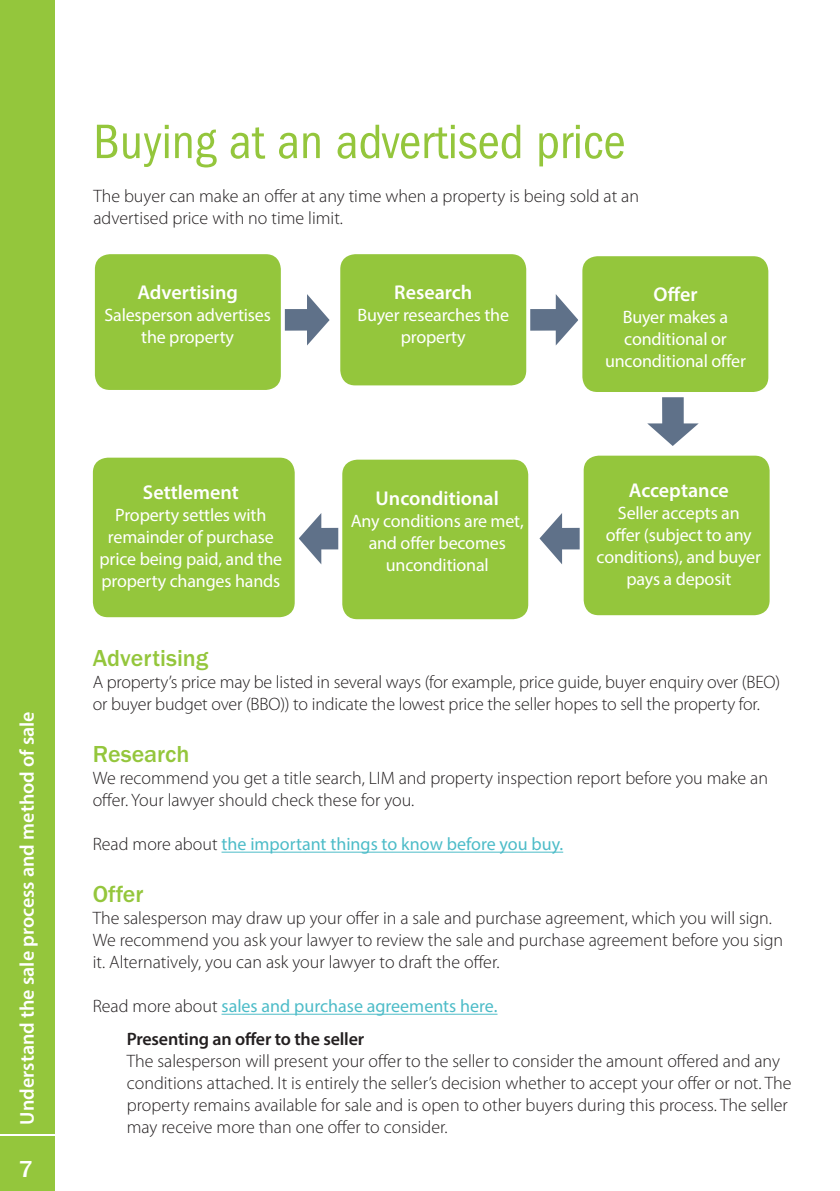
<style>
.page{position:relative;width:840px;height:1191px;background:#fff}
.page>*{position:absolute;margin:0;border:0;box-sizing:border-box;transform-origin:0 0}
.Heading_1{font:condensed 50px "ITC Franklin Gothic Std";color:#94c63c}
.Sub_head_01{font:500 24px "ITC Franklin Gothic Std";color:#94c63c}
.t1{font:500 24px "ITC Franklin Gothic Std";color:#fff}
.DIagram_Text{font:600 20px "Myriad Pro";color:#fff}
.Body_text{font:300 18px/22px "Myriad Pro";color:#231f20}
.DIagram_Text-2{font:18px/22px "Myriad Pro";letter-spacing:-.01em;color:#fff;text-align:center}
.Body_text-2{font:18px "Myriad Pro";color:#4dbcc8}
.Sub_Head_2{font:600 18px "Myriad Pro";letter-spacing:-.01em;color:#231f20}
.s1{font-weight:300;color:#231f20}
</style>
<div class="page">
<div style="left:0;top:1135px;width:55px;height:56px;background:#94c63c"></div>
<div style="left:0;top:0;width:55px;height:1133px;background:#94c63c"></div>
<svg style="left:539px;top:513px;width:40px;height:51px"></svg>
<svg style="left:299px;top:513px;width:39px;height:51px"></svg>
<svg style="left:285px;top:294px;width:44px;height:51px"></svg>
<svg style="left:530px;top:294px;width:48px;height:51px"></svg>
<svg style="left:647px;top:397px;width:51px;height:49px"></svg>
<div style="left:93px;top:252px;width:190px;height:140px;background:#94c63c;border-radius:17px"></div>
<div style="left:91px;top:250px;width:194px;height:144px;border:4px solid #fff;border-radius:17px"></div>
<div style="left:91px;top:455px;width:205px;height:164px;background:#94c63c;border-radius:17px"></div>
<div style="left:89px;top:453px;width:209px;height:168px;border:4px solid #fff;border-radius:17px"></div>
<div style="left:338px;top:252px;width:190px;height:135px;background:#94c63c;border-radius:17px"></div>
<div style="left:336px;top:250px;width:194px;height:139px;border:4px solid #fff;border-radius:17px"></div>
<div style="left:340px;top:457px;width:190px;height:164px;background:#94c63c;border-radius:17px"></div>
<div style="left:338px;top:455px;width:194px;height:168px;border:4px solid #fff;border-radius:17px"></div>
<div style="left:580px;top:254px;width:189px;height:140px;background:#94c63c;border-radius:17px"></div>
<div style="left:578px;top:252px;width:193px;height:144px;border:4px solid #fff;border-radius:17px"></div>
<div style="left:581px;top:453px;width:190px;height:164px;background:#94c63c;border-radius:17px"></div>
<div style="left:579px;top:451px;width:194px;height:168px;border:4px solid #fff;border-radius:17px"></div>
<hr style="left:221px;top:851px;width:342px;height:1px;background:#4dbcc8">
<hr style="left:221px;top:1013px;width:276px;height:1px;background:#4dbcc8">
<p class="DIagram_Text" style="left:14px;top:1124px;width:415px;rotate:-90deg">Understand the sale process and method of sale</p>
<h2 class="t1" style="left:19px;top:1155px;width:16px">7</h2>
<p class="Heading_1" style="left:93px;top:113px;width:533px">Buying at an advertised price</p>
<p class="Body_text" style="left:93px;top:185px;width:547px">The buyer can make an offer at any time when a property is being sold at an advertised price with no time limit.</p>
<p class="DIagram_Text" style="left:137px;top:279px;width:102px">Advertising</p>
<p class="DIagram_Text-2" style="left:104px;top:303px;width:168px">Salesperson advertises the property</p>
<p class="DIagram_Text" style="left:143px;top:479px;width:97px">Settlement</p>
<p class="DIagram_Text-2" style="left:99px;top:503px;width:184px">Property settles with remainder of purchase price being paid, and the property changes hands</p>
<p class="DIagram_Text" style="left:394px;top:279px;width:79px">Research</p>
<p class="DIagram_Text-2" style="left:357px;top:303px;width:153px">Buyer researches the property</p>
<p class="DIagram_Text" style="left:375px;top:485px;width:125px">Unconditional</p>
<p class="DIagram_Text-2" style="left:350px;top:509px;width:174px">Any conditions are met, and offer becomes unconditional</p>
<p class="DIagram_Text" style="left:653px;top:281px;width:45px">Offer</p>
<p class="DIagram_Text-2" style="left:604px;top:305px;width:142px">Buyer makes a conditional or unconditional offer</p>
<p class="DIagram_Text" style="left:628px;top:477px;width:101px">Acceptance</p>
<p class="DIagram_Text-2" style="left:596px;top:501px;width:166px">Seller accepts an<br>offer (subject to any conditions), and buyer pays a deposit</p>
<p class="Sub_head_01" style="left:93px;top:645px;width:117px">Advertising</p>
<p class="Body_text" style="left:93px;top:671px;width:688px">A property’s price may be listed in several ways (for example, price guide, buyer enquiry over (BEO) or buyer budget over (BBO)) to indicate the lowest price the seller hopes to sell the property for.</p>
<p class="Sub_head_01" style="left:93px;top:741px;width:98px">Research</p>
<p class="Body_text" style="left:93px;top:767px;width:676px">We recommend you get a title search, LIM and property inspection report before you make an offer. Your lawyer should check these for you.</p>
<p class="Body_text-2" style="left:93px;top:833px;width:471px"><span class="s1">Read more about</span> the important things to know before you buy.</p>
<p class="Sub_head_01" style="left:93px;top:881px;width:52px">Offer</p>
<p class="Body_text" style="left:93px;top:907px;width:691px">The salesperson may draw up your offer in a sale and purchase agreement, which you will sign.<br>We recommend you ask your lawyer to review the sale and purchase agreement before you sign it. Alternatively, you can ask your lawyer to draft the offer.</p>
<p class="Body_text-2" style="left:93px;top:995px;width:406px"><span class="s1">Read more about</span> sales and purchase agreements here.</p>
<p class="Sub_Head_2" style="left:127px;top:1027px;width:239px">Presenting an offer to the seller</p>
<p class="Body_text" style="left:127px;top:1050px;width:666px">The salesperson will present your offer to the seller to consider the amount offered and any conditions attached. It is entirely the seller’s decision whether to accept your offer or not. The property remains available for sale and is open to other buyers during this process. The seller may receive more than one offer to consider.</p>
</div>
